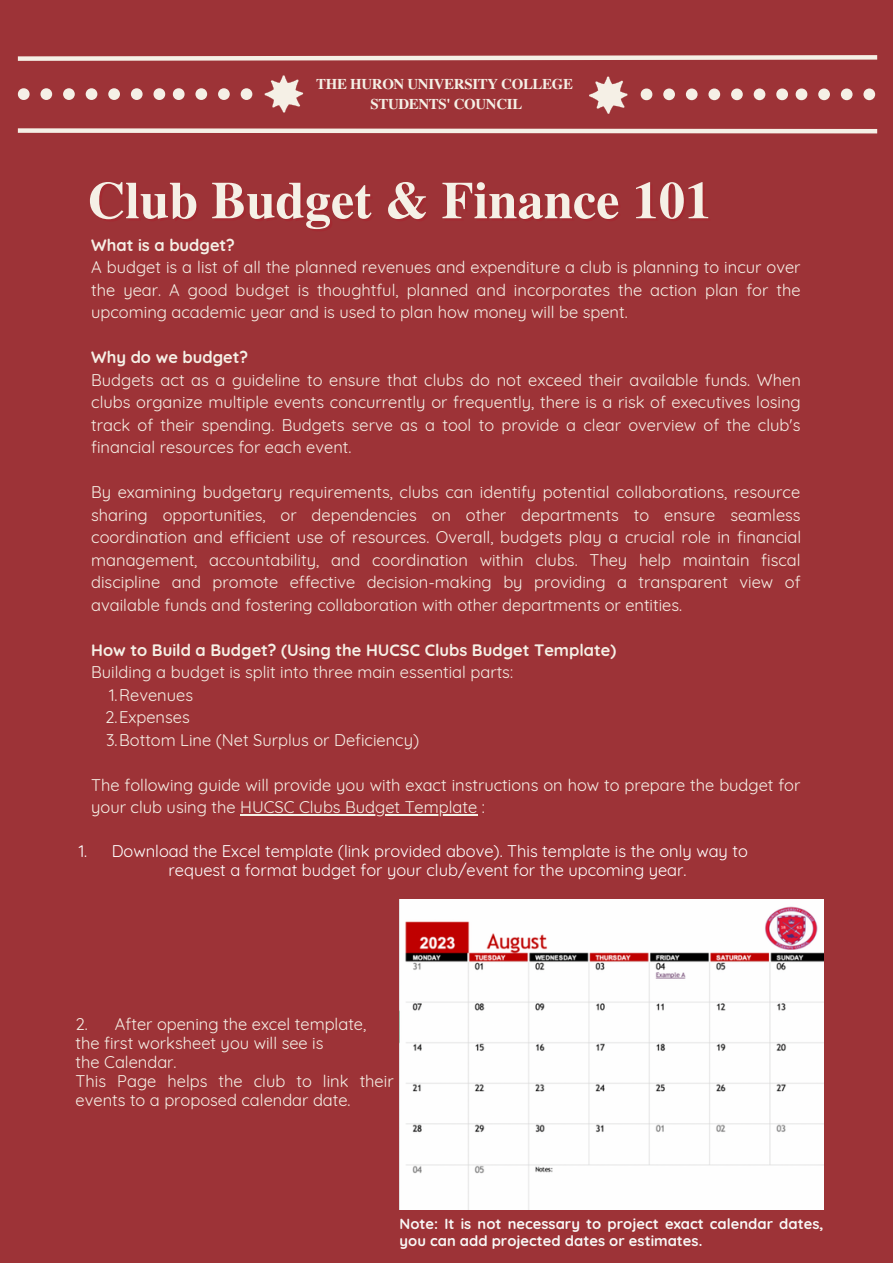
<style>
.page{position:relative;width:893px;height:1264px;background:#fff}
.page>*{position:absolute;margin:0;border:0;box-sizing:border-box;transform-origin:0 0}
.t1{font:700 52.5px "Te X Gyre Termes";color:#f5f0e6}
.t2{font:16.5px/22.5px "Quicksand";color:#f5f0e6;text-align:justify}
.t3{font:16.5px/19px "Quicksand";color:#fff;text-align:center}
.t4{font:700 16.5px "Quicksand";color:#f5f0e6}
.t5{font:700 14.85px "Te X Gyre Termes";letter-spacing:-.02em;color:#f5f0e6}
.t6{font:700 14.7px/17.7px "Quicksand";color:#f8f8f6}
</style>
<div class="page">
<div style="left:0;top:0;width:892px;height:1262px;background:#9d3337"></div>
<hr style="left:240px;top:814px;width:237px;height:1px;background:#f5f0e6">
<img style="left:399px;top:900px;width:424px;height:309px">
<svg style="left:17px;top:55px;width:861px;height:6px;background:#dec0b9"></svg>
<svg style="left:17px;top:128px;width:861px;height:6px;background:#dec0b9"></svg>
<svg style="left:589px;top:76px;width:39px;height:38px"></svg>
<svg style="left:264px;top:75px;width:39px;height:38px"></svg>
<svg style="left:18px;top:88px;width:12px;height:12px"></svg>
<div style="left:40px;top:88px;width:12px;height:12px;background:#f5f0e6;border-radius:50%"></div>
<div style="left:63px;top:88px;width:12px;height:12px;background:#f5f0e6;border-radius:50%"></div>
<div style="left:86px;top:88px;width:11px;height:12px;background:#f5f0e6;border-radius:50%"></div>
<div style="left:108px;top:88px;width:12px;height:12px;background:#f5f0e6;border-radius:50%"></div>
<div style="left:131px;top:88px;width:12px;height:12px;background:#f5f0e6;border-radius:50%"></div>
<svg style="left:153px;top:88px;width:12px;height:12px"></svg>
<svg style="left:173px;top:88px;width:11px;height:12px"></svg>
<div style="left:195px;top:88px;width:12px;height:12px;background:#f5f0e6;border-radius:50%"></div>
<div style="left:218px;top:88px;width:12px;height:12px;background:#f5f0e6;border-radius:50%"></div>
<div style="left:241px;top:88px;width:11px;height:12px;background:#f5f0e6;border-radius:50%"></div>
<svg style="left:640px;top:88px;width:12px;height:12px"></svg>
<div style="left:663px;top:88px;width:12px;height:12px;background:#f5f0e6;border-radius:50%"></div>
<div style="left:685px;top:88px;width:12px;height:12px;background:#f5f0e6;border-radius:50%"></div>
<div style="left:708px;top:88px;width:12px;height:12px;background:#f5f0e6;border-radius:50%"></div>
<div style="left:731px;top:88px;width:11px;height:12px;background:#f5f0e6;border-radius:50%"></div>
<div style="left:753px;top:88px;width:12px;height:12px;background:#f5f0e6;border-radius:50%"></div>
<svg style="left:776px;top:88px;width:12px;height:12px"></svg>
<svg style="left:795px;top:88px;width:12px;height:12px"></svg>
<div style="left:818px;top:88px;width:11px;height:12px;background:#f5f0e6;border-radius:50%"></div>
<div style="left:840px;top:88px;width:12px;height:12px;background:#f5f0e6;border-radius:50%"></div>
<div style="left:863px;top:88px;width:12px;height:12px;background:#f5f0e6;border-radius:50%"></div>
<p class="t5" style="left:316px;top:73px;width:258px">THE HURON UNIVERSITY COLLEGE</p>
<p class="t5" style="left:370px;top:93px;width:153px">STUDENTS' COUNCIL</p>
<p class="t1" style="left:87px;top:159px;width:625px">Club Budget &amp; Finance 101</p>
<p class="t4" style="left:91px;top:234px;width:145px">What is a budget?</p>
<p class="t2" style="left:91px;top:256px;width:710px">A budget is a list of all the planned revenues and expenditure a club is planning to incur over the year. A good budget is thoughtful, planned and incorporates the action plan for the upcoming academic year and is used to plan how money will be spent.</p>
<p class="t4" style="left:91px;top:346px;width:158px">Why do we budget?</p>
<p class="t2" style="left:91px;top:368px;width:711px">Budgets act as a guideline to ensure that clubs do not exceed their available funds. When clubs organize multiple events concurrently or frequently, there is a risk of executives losing track of their spending. Budgets serve as a tool to provide a clear overview of the club's financial resources for each event.</p>
<p class="t2" style="left:91px;top:480px;width:711px">By examining budgetary requirements, clubs can identify potential collaborations, resource sharing opportunities, or dependencies on other departments to ensure seamless coordination and efficient use of resources. Overall, budgets play a crucial role in financial management, accountability, and coordination within clubs. They help maintain fiscal discipline and promote effective decision-making by providing a transparent view of available funds and fostering collaboration with other departments or entities.</p>
<p class="t4" style="left:91px;top:639px;width:526px">How to Build a Budget? (Using the HUCSC Clubs Budget Template)</p>
<p class="t2" style="left:91px;top:660px;width:423px">Building a budget is split into three main essential parts:</p>
<p class="t2" style="left:109px;top:683px;width:85px">1.Revenues</p>
<p class="t2" style="left:105px;top:705px;width:86px">2.Expenses</p>
<p class="t2" style="left:106px;top:728px;width:314px">3.Bottom Line (Net Surplus or Deficiency)</p>
<p class="t2" style="left:91px;top:773px;width:710px">The following guide will provide you with exact instructions on how to prepare the budget for your club using the HUCSC Clubs Budget Template :</p>
<p class="t3" style="left:79px;top:841px;width:10px">1.</p>
<p class="t3" style="left:112px;top:841px;width:637px">Download the Excel template (link provided above). This template is the only way to request a format budget for your club/event for the upcoming year.</p>
<p class="t2" style="left:76px;top:1012px;width:292px">2. After opening the excel template,</p>
<p class="t2" style="left:76px;top:1031px;width:249px">the first worksheet you will see is</p>
<p class="t2" style="left:76px;top:1050px;width:102px">the Calendar.</p>
<p class="t2" style="left:76px;top:1071px;width:319px;line-height:19px">This Page helps the club to link their events to a proposed calendar date.</p>
<p class="t6" style="left:399px;top:1214px;width:425px">Note: It is not necessary to project exact calendar dates, you can add projected dates or estimates.</p>
</div>
